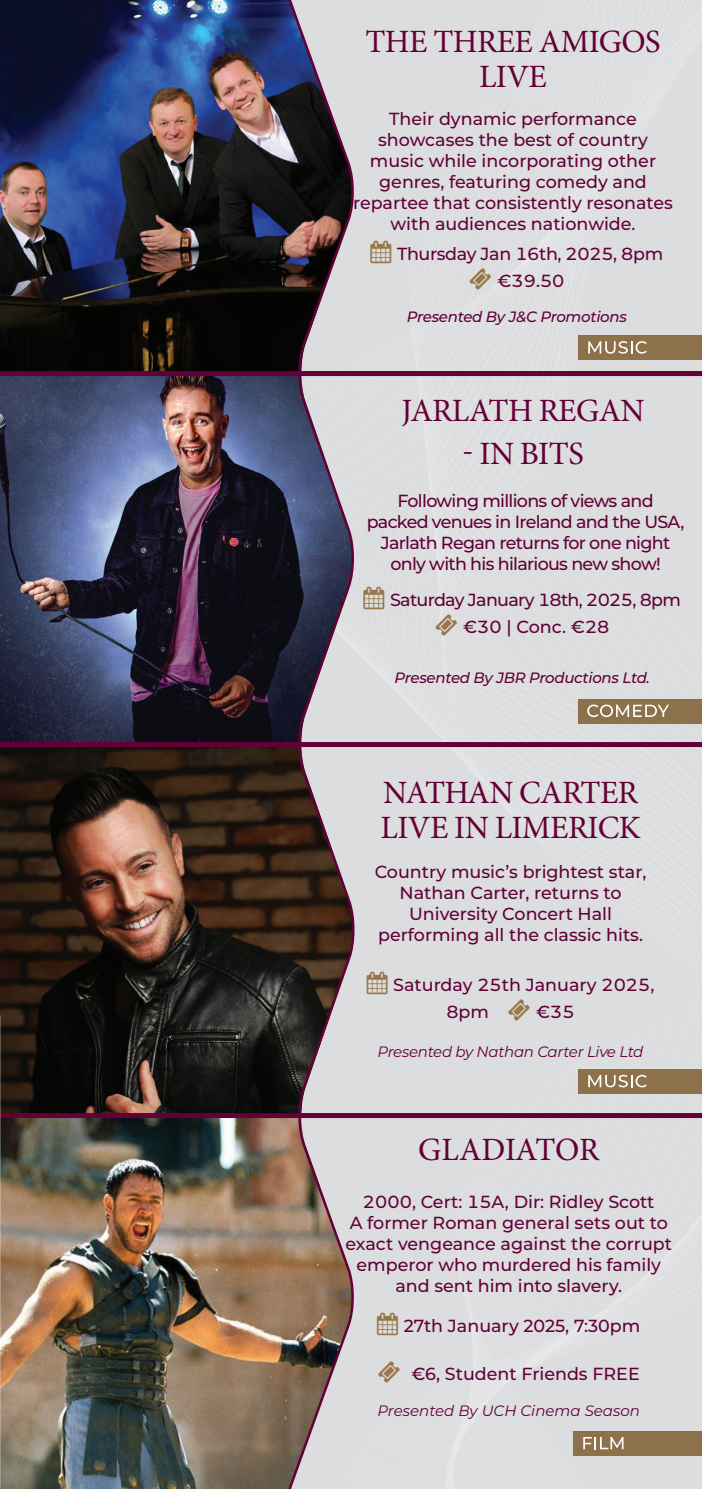
<style>
.page{position:relative;width:702px;height:1489px;background:#fff}
.page>*{position:absolute;margin:0;border:0;box-sizing:border-box;transform-origin:0 0}
.t1{font:32.5px/35px "Minion Pro";letter-spacing:-.02em;color:#620037;text-align:center}
.t2{font:500 17.5px/21px "Montserrat";color:#620037;text-align:center}
.t3{font:500 17.5px/21px "Montserrat";letter-spacing:-.04em;color:#620037}
.t4{font:500 17.5px/27px "Montserrat";letter-spacing:-.02em;color:#620037}
.t5{font:italic 500 15px "Montserrat";letter-spacing:-.02em;color:#620037}
.t6{font:italic 15px "Montserrat";letter-spacing:-.02em;color:#620037}
.t7{font:italic 15px "Montserrat";color:#620037}
.s1{color:#98774a}
</style>
<div class="page">
<img style="left:0;top:1117px;width:278px;height:371px">
<img style="left:0;top:0;width:278px;height:371px">
<svg style="left:0;top:747px;width:278px;height:365px;background:#34261d"></svg>
<img style="left:0;top:376px;width:278px;height:366px">
<div style="left:358px;top:0;width:344px;height:1488px;background:#dcdddf"></div>
<img style="left:278px;top:0;width:80px;height:1488px">
<div style="left:0;top:742px;width:702px;height:5px;background:#620037"></div>
<div style="left:0;top:371px;width:702px;height:5px;background:#620037"></div>
<div style="left:0;top:1112px;width:702px;height:5px;background:#620037"></div>
<div style="left:578px;top:1068px;width:124px;height:25px;background:#8d714b"></div>
<svg style="left:588px;top:1074px;width:58px;height:13px"></svg>
<div style="left:578px;top:335px;width:124px;height:25px;background:#8d714b"></div>
<svg style="left:588px;top:341px;width:58px;height:13px"></svg>
<div style="left:578px;top:698px;width:124px;height:25px;background:#8d714b"></div>
<svg style="left:587px;top:704px;width:82px;height:13px"></svg>
<div style="left:573px;top:1430px;width:129px;height:25px;background:#8d714b"></div>
<svg style="left:583px;top:1437px;width:40px;height:11px"></svg>
<svg style="left:470px;top:268px;width:21px;height:21px"></svg>
<svg style="left:435px;top:614px;width:22px;height:21px"></svg>
<svg style="left:508px;top:998px;width:22px;height:22px"></svg>
<svg style="left:378px;top:1360px;width:22px;height:22px"></svg>
<h1 class="t1" style="left:365px;top:24px;width:296px">THE THREE AMIGOS<br>LIVE</h1>
<p class="t2" style="left:353px;top:108px;width:321px">Their dynamic performance showcases the best of country music while incorporating other genres, featuring comedy and repartee that consistently resonates with audiences nationwide.</p>
<p class="t4" style="left:497px;top:239px;width:167px;text-indent:-127px"><span class="s1">▲</span> Thursday Jan 16th, 2025, 8pm €39.50</p>
<p class="t5" style="left:407px;top:306px;width:221px">Presented By J&amp;C Promotions</p>
<h1 class="t1" style="left:401px;top:393px;width:244px">JARLATH REGAN</h1>
<h1 class="t1" style="left:462px;top:436px;width:123px">- IN BITS</h1>
<p class="t3" style="left:367px;top:489px;width:319px;text-align:center">Following millions of views and packed venues in Ireland and the USA, Jarlath Regan returns for one night only with his hilarious new show!</p>
<p class="t3" style="left:463px;top:585px;width:219px;line-height:27px;text-indent:-100px"><span class="s1">▲</span> Saturday January 18th, 2025, 8pm €30 | Conc. €28</p>
<p class="t5" style="left:394px;top:667px;width:257px">Presented By JBR Productions Ltd.</p>
<h1 class="t1" style="left:380px;top:775px;width:261px;text-align:left">NATHAN CARTER<br>LIVE IN LIMERICK</h1>
<p class="t2" style="left:374px;top:860px;width:273px">Country music’s brightest star,<br>Nathan Carter, returns to<br>University Concert Hall performing all the classic hits.</p>
<p class="t2" style="left:446px;top:970px;width:209px;line-height:27px;text-align:left;text-indent:-80px"><span class="s1">▲</span> Saturday 25th January 2025,<br>8pm</p>
<p class="t2" style="left:536px;top:1000px;width:40px">€35</p>
<p class="t6" style="left:377px;top:1041px;width:267px">Presented by Nathan Carter Live Ltd</p>
<h1 class="t1" style="left:418px;top:1132px;width:183px">GLADIATOR</h1>
<p class="t2" style="left:345px;top:1190px;width:328px">2000, Cert: 15A, Dir: Ridley Scott<br>A former Roman general sets out to exact vengeance against the corrupt emperor who murdered his family and sent him into slavery.</p>
<p class="t2" style="left:377px;top:1314px;width:264px"><span class="s1">▲</span> 27th January 2025, 7:30pm</p>
<p class="t2" style="left:411px;top:1362px;width:230px">€6, Student Friends FREE</p>
<p class="t7" style="left:377px;top:1400px;width:264px">Presented By UCH Cinema Season</p>
</div>
